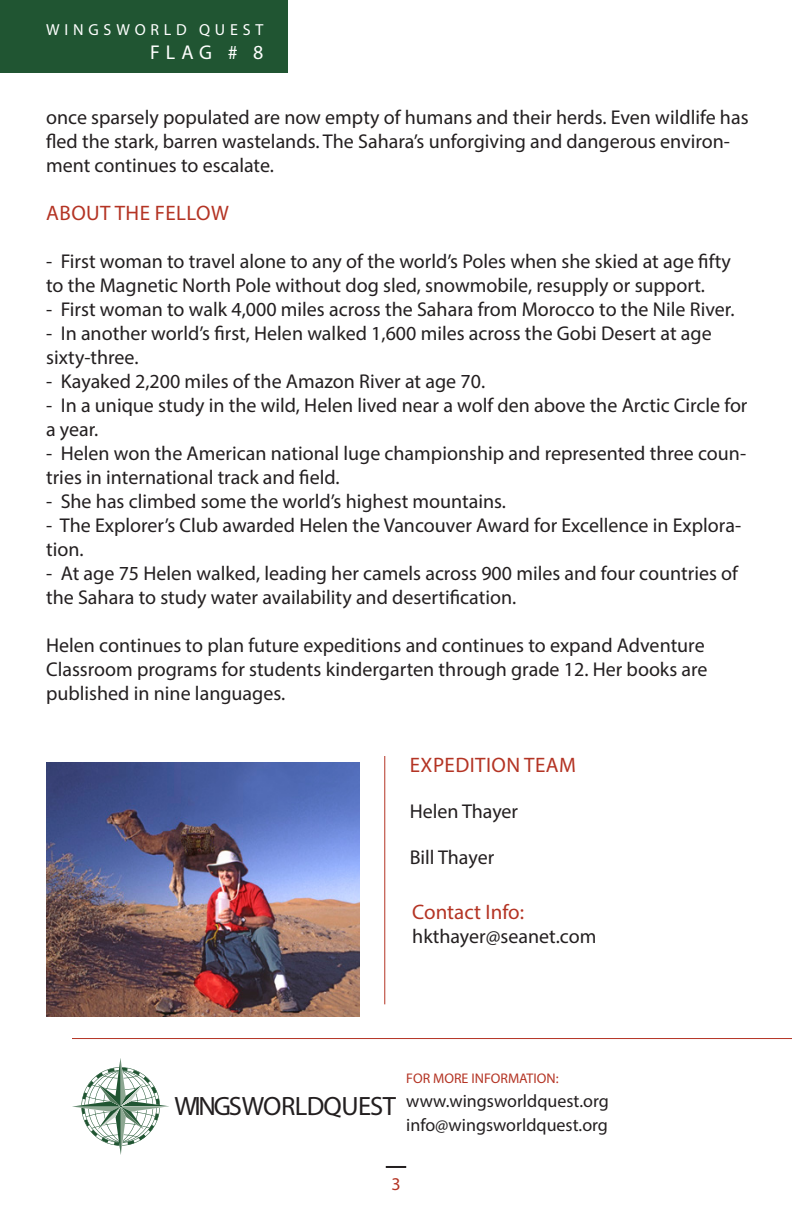
<style>
.page{position:relative;width:792px;height:1224px;background:#fff}
.page>*{position:absolute;margin:0;border:0;box-sizing:border-box;transform-origin:0 0}
.t1{font:26.6px "Myriad Pro";letter-spacing:-.03em;color:#231f20}
._04_Varela_Paragraph{font:21px "Myriad Pro";letter-spacing:.02em;color:#b43424}
._06_Weiss_text{font:21px "Myriad Pro";letter-spacing:.02em;color:#b43424}
._02_Subhead_Varela{font:21px "Myriad Pro";color:#b43424}
._06_Weiss_text-2{font:20px/24px "Myriad Pro";color:#231f20}
.t2{font:20px "Myriad Pro";color:#fff}
._06_Weiss_text-3{font:18px "Myriad Pro";color:#231f20}
.t3{font:18px "Myriad Pro";color:#b43424}
.t4{font:16px "Myriad Pro";letter-spacing:.3em;color:#fff}
._06_Weiss_text-4{font:14px "Myriad Pro";color:#b43424}
</style>
<div class="page">
<hr style="left:386px;top:1166px;width:20px;height:2px;background:#231f20">
<hr style="left:384px;top:756px;width:1px;height:248px;background:#b43424">
<svg style="left:72px;top:1058px;width:97px;height:97px"></svg>
<hr style="left:72px;top:1038px;width:720px;height:1px;background:#b43424">
<div style="left:0;top:0;width:288px;height:72px;background:#205532"></div>
<img style="left:46px;top:763px;width:314px;height:254px">
<p class="t4" style="left:46px;top:20px;width:219px">WINGSWORLD QUEST</p>
<p class="t2" style="left:150px;top:40px;width:115px">FLAG # 8</p>
<p class="_06_Weiss_text-2" style="left:46px;top:105px;width:704px">once sparsely populated are now empty of humans and their herds. Even wildlife has fled the stark, barren wastelands. The Sahara’s unforgiving and dangerous environ&shy;ment continues to escalate.</p>
<p class="_06_Weiss_text" style="left:46px;top:200px;width:184px">ABOUT THE FELLOW</p>
<p class="_06_Weiss_text-2" style="left:46px;top:249px;width:686px">- First woman to travel alone to any of the world’s Poles when she skied at age fifty to the Magnetic North Pole without dog sled, snowmobile, resupply or support.</p>
<p class="_06_Weiss_text-2" style="left:46px;top:297px;width:690px">- First woman to walk 4,000 miles across the Sahara from Morocco to the Nile River.</p>
<p class="_06_Weiss_text-2" style="left:46px;top:321px;width:667px">- In another world’s first, Helen walked 1,600 miles across the Gobi Desert at age sixty-three.</p>
<p class="_06_Weiss_text-2" style="left:46px;top:369px;width:441px">- Kayaked 2,200 miles of the Amazon River at age 70.</p>
<p class="_06_Weiss_text-2" style="left:46px;top:393px;width:703px">- In a unique study in the wild, Helen lived near a wolf den above the Arctic Circle for a year.</p>
<p class="_06_Weiss_text-2" style="left:46px;top:441px;width:702px">- Helen won the American national luge championship and represented three coun&shy;tries in international track and field.</p>
<p class="_06_Weiss_text-2" style="left:46px;top:489px;width:462px">- She has climbed some the world’s highest mountains.</p>
<p class="_06_Weiss_text-2" style="left:46px;top:513px;width:697px">- The Explorer’s Club awarded Helen the Vancouver Award for Excellence in Explora&shy;tion.</p>
<p class="_06_Weiss_text-2" style="left:46px;top:561px;width:693px">- At age 75 Helen walked, leading her camels across 900 miles and four countries of the Sahara to study water availability and desertification.</p>
<p class="_06_Weiss_text-2" style="left:46px;top:633px;width:663px">Helen continues to plan future expeditions and continues to expand Adventure<br>Classroom programs for students kindergarten through grade 12. Her books are published in nine languages.</p>
<p class="_04_Varela_Paragraph" style="left:410px;top:752px;width:168px">EXPEDITION TEAM</p>
<p class="_06_Weiss_text-2" style="left:410px;top:799px;width:110px">Helen Thayer</p>
<p class="_06_Weiss_text-2" style="left:410px;top:845px;width:86px">Bill Thayer</p>
<p class="_02_Subhead_Varela" style="left:412px;top:899px;width:113px">Contact Info:</p>
<p class="_06_Weiss_text-2" style="left:412px;top:924px;width:186px">hkthayer@seanet.com</p>
<p class="t1" style="left:175px;top:1090px;width:223px">WINGSWORLDQUEST</p>
<p class="_06_Weiss_text-4" style="left:406px;top:1069px;width:154px">FOR MORE INFORMATION:</p>
<p class="_06_Weiss_text-3" style="left:406px;top:1089px;width:204px">www.wingsworldquest.org</p>
<p class="_06_Weiss_text-3" style="left:406px;top:1113px;width:203px">info@wingsworldquest.org</p>
<p class="t3" style="left:391px;top:1172px;width:11px">3</p>
</div>
